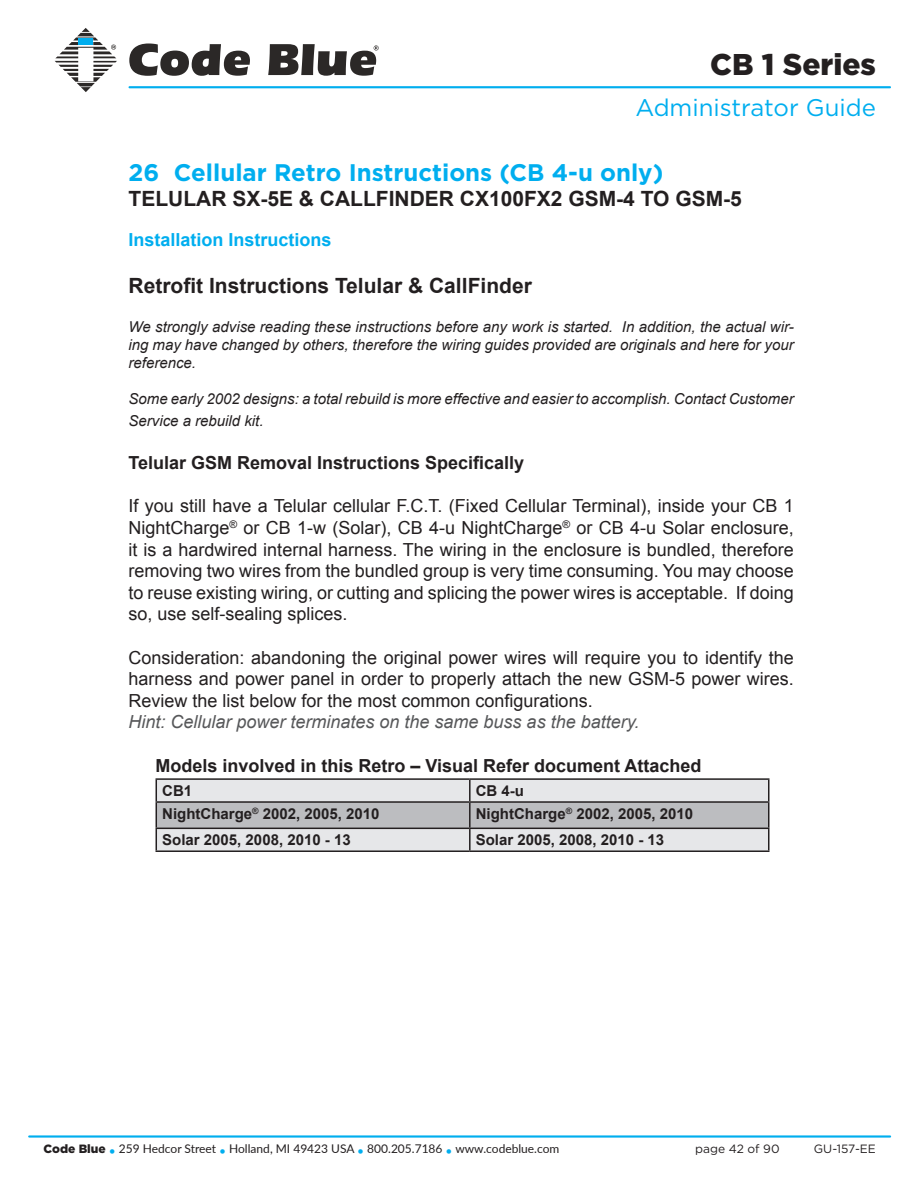
<style>
.page{position:relative;width:918px;height:1188px;background:#fff}
.page>*{position:absolute;margin:0;border:0;box-sizing:border-box;transform-origin:0 0}
.t1{font:900 30px "Gotham";color:#231f20}
.Headings{font:700 24px "Gotham";color:#00aeef}
.t2{font:24px "Gotham";color:#00aeef}
.t3{font:700 21px "Arial";color:#231f20}
.t4{font:18px/21.6px "Arial";color:#231f20;text-align:justify}
.t5{font:700 18px "Arial";color:#231f20}
.t6{font:italic 18px "Arial";color:#57585a}
.t7{font:700 18px "Arial";color:#00aeef}
.t8{font:italic 15px/18px "Arial";color:#231f20;text-align:justify}
.t9{font:700 15px "Arial";color:#231f20}
.t10{font:12px "Lato";color:#231f20}
.t11{font:12px "Gotham";color:#231f20}
.s1{font-family:"Gotham";font-weight:900}
.s2{color:#00aeef}
</style>
<div class="page">
<hr style="left:129px;top:86px;width:762px;height:2px;background:#00aeef">
<svg style="left:129px;top:44px;width:121px;height:32px"></svg>
<svg style="left:268px;top:44px;width:111px;height:32px"></svg>
<svg style="left:55px;top:28px;width:62px;height:64px"></svg>
<hr style="left:28px;top:1135px;width:863px;height:3px;background:#00aeef">
<hr style="left:768px;top:780px;width:2px;height:21px;background:#231f20">
<hr style="left:768px;top:803px;width:2px;height:25px;background:#231f20">
<hr style="left:470px;top:828px;width:300px;height:1px;background:#231f20">
<hr style="left:768px;top:829px;width:2px;height:21px;background:#231f20">
<hr style="left:156px;top:850px;width:314px;height:2px;background:#231f20">
<hr style="left:470px;top:850px;width:300px;height:2px;background:#231f20">
<hr style="left:156px;top:778px;width:314px;height:2px;background:#231f20">
<svg style="left:156px;top:780px;width:613px;height:70px;background:#d1d2d4"></svg>
<hr style="left:470px;top:778px;width:300px;height:2px;background:#231f20">
<hr style="left:156px;top:801px;width:314px;height:2px;background:#231f20">
<hr style="left:470px;top:801px;width:300px;height:2px;background:#231f20">
<h1 class="t1" style="left:710px;top:44px;width:167px">CB 1 Series</h1>
<h2 class="t2" style="left:635px;top:93px;width:242px">Administrator Guide</h2>
<p class="Headings" style="left:129px;top:157px;width:536px">26 Cellular Retro Instructions (CB 4-u only)</p>
<p class="t3" style="left:129px;top:185px;width:615px">TELULAR SX-5E &amp; CALLFINDER CX100FX2 GSM-4 TO GSM-5</p>
<p class="t7" style="left:129px;top:228px;width:205px">Installation Instructions</p>
<p class="t3" style="left:129px;top:272px;width:405px">Retrofit Instructions Telular &amp; CallFinder</p>
<p class="t8" style="left:129px;top:318px;width:667px">We strongly advise reading these instructions before any work is started. In addition, the actual wir&shy;ing may have changed by others, therefore the wiring guides provided are originals and here for your reference.</p>
<p class="t8" style="left:129px;top:389px;width:667px;line-height:21.6px">Some early 2002 designs: a total rebuild is more effective and easier to accomplish. Contact Customer<br>Service a rebuild kit.</p>
<p class="t5" style="left:129px;top:451px;width:397px">Telular GSM Removal Instructions Specifically</p>
<p class="t4" style="left:129px;top:495px;width:667px">If you still have a Telular cellular F.C.T. (Fixed Cellular Terminal), inside your CB 1<br>NightCharge<sup>®</sup> or CB 1-w (Solar), CB 4-u NightCharge<sup>®</sup> or CB 4-u Solar enclosure, it is a hardwired internal harness. The wiring in the enclosure is bundled, therefore removing two wires from the bundled group is very time consuming. You may choose to reuse existing wiring, or cutting and splicing the power wires is acceptable. If doing so, use self-sealing splices.</p>
<p class="t4" style="left:129px;top:647px;width:667px">Consideration: abandoning the original power wires will require you to identify the harness and power panel in order to properly attach the new GSM-5 power wires.<br>Review the list below for the most common configurations.</p>
<p class="t6" style="left:129px;top:710px;width:512px">Hint: Cellular power terminates on the same buss as the battery.</p>
<p class="t5" style="left:156px;top:753px;width:548px">Models involved in this Retro – Visual Refer document Attached</p>
<p class="t9" style="left:162px;top:781px;width:31px">CB1</p>
<p class="t9" style="left:476px;top:781px;width:50px">CB 4-u</p>
<p class="t9" style="left:162px;top:804px;width:219px">NightCharge<sup>®</sup> 2002, 2005, 2010</p>
<p class="t9" style="left:476px;top:804px;width:219px">NightCharge<sup>®</sup> 2002, 2005, 2010</p>
<p class="t9" style="left:162px;top:830px;width:190px">Solar 2005, 2008, 2010 - 13</p>
<p class="t9" style="left:476px;top:830px;width:190px">Solar 2005, 2008, 2010 - 13</p>
<p class="t10" style="left:44px;top:1140px;width:517px"><span class="s1">Code Blue</span> <span class="s2">•</span> 259 Hedcor Street <span class="s2">•</span> Holland, MI 49423 USA <span class="s2">•</span> 800.205.7186 <span class="s2">•</span> www.codeblue.com</p>
<p class="t11" style="left:695px;top:1141px;width:86px">page 42 of 90</p>
<p class="t11" style="left:814px;top:1141px;width:64px">GU-157-EE</p>
</div>
